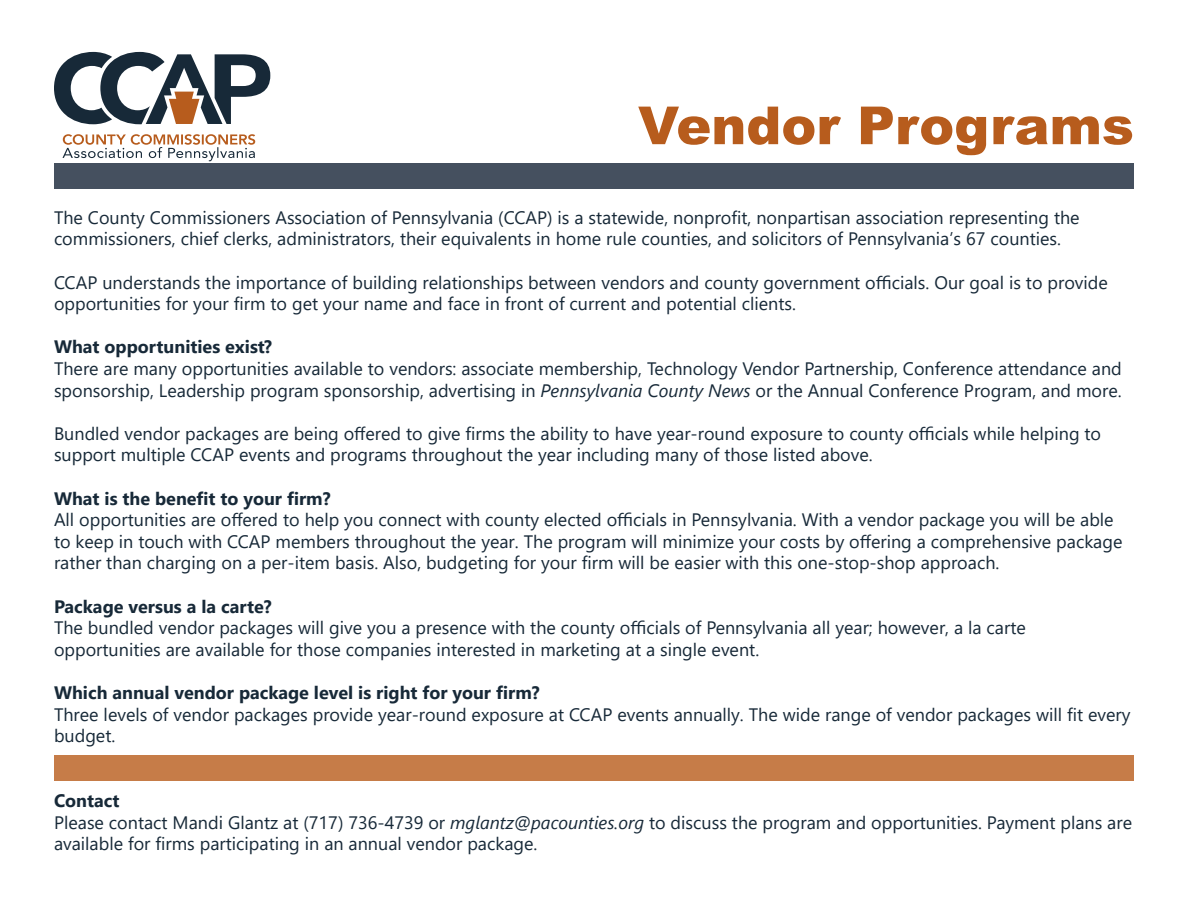
<style>
.page{position:relative;width:1188px;height:918px;background:#fff}
.page>*{position:absolute;margin:0;border:0;box-sizing:border-box;transform-origin:0 0}
.t1{font:900 52.5px "Arial";color:#b75c1d}
.t2{font:18px/21.6px "Segoe UI";color:#172938}
.t3{font:700 18px "Segoe UI";color:#172938}
.s1{font-style:italic}
</style>
<div class="page">
<div style="left:54px;top:163px;width:1080px;height:26px;background:#45505f"></div>
<div style="left:54px;top:755px;width:1080px;height:26px;background:#c67c48"></div>
<svg style="left:62px;top:134px;width:193px;height:27px"></svg>
<svg style="left:54px;top:52px;width:216px;height:72px"></svg>
<p class="t1" style="left:638px;top:87px;width:497px">Vendor Programs</p>
<p class="t2" style="left:54px;top:205px;width:1027px">The County Commissioners Association of Pennsylvania (CCAP) is a statewide, nonprofit, nonpartisan association representing the commissioners, chief clerks, administrators, their equivalents in home rule counties, and solicitors of Pennsylvania’s 67 counties.</p>
<p class="t2" style="left:54px;top:270px;width:1055px">CCAP understands the importance of building relationships between vendors and county government officials. Our goal is to provide opportunities for your firm to get your name and face in front of current and potential clients.</p>
<p class="t3" style="left:54px;top:330px;width:220px">What opportunities exist?</p>
<p class="t2" style="left:54px;top:356px;width:1069px">There are many opportunities available to vendors: associate membership, Technology Vendor Partnership, Conference attendance and sponsorship, Leadership program sponsorship, advertising in <span class="s1">Pennsylvania County News</span> or the Annual Conference Program, and more.</p>
<p class="t2" style="left:54px;top:421px;width:1049px">Bundled vendor packages are being offered to give firms the ability to have year-round exposure to county officials while helping to support multiple CCAP events and programs throughout the year including many of those listed above.</p>
<p class="t3" style="left:54px;top:481px;width:278px">What is the benefit to your firm?</p>
<p class="t2" style="left:54px;top:507px;width:1070px">All opportunities are offered to help you connect with county elected officials in Pennsylvania. With a vendor package you will be able to keep in touch with CCAP members throughout the year. The program will minimize your costs by offering a comprehensive package rather than charging on a per-item basis. Also, budgeting for your firm will be easier with this one-stop-shop approach.</p>
<p class="t3" style="left:54px;top:589px;width:219px">Package versus a la carte?</p>
<p class="t2" style="left:54px;top:615px;width:973px">The bundled vendor packages will give you a presence with the county officials of Pennsylvania all year; however, a la carte opportunities are available for those companies interested in marketing at a single event.</p>
<p class="t3" style="left:54px;top:676px;width:487px">Which annual vendor package level is right for your firm?</p>
<p class="t2" style="left:54px;top:702px;width:1078px">Three levels of vendor packages provide year-round exposure at CCAP events annually. The wide range of vendor packages will fit every budget.</p>
<p class="t3" style="left:54px;top:784px;width:67px">Contact</p>
<p class="t2" style="left:54px;top:810px;width:1080px">Please contact Mandi Glantz at (717) 736-4739 or <span class="s1">mglantz@pacounties.org</span> to discuss the program and opportunities. Payment plans are available for firms participating in an annual vendor package.</p>
</div>
